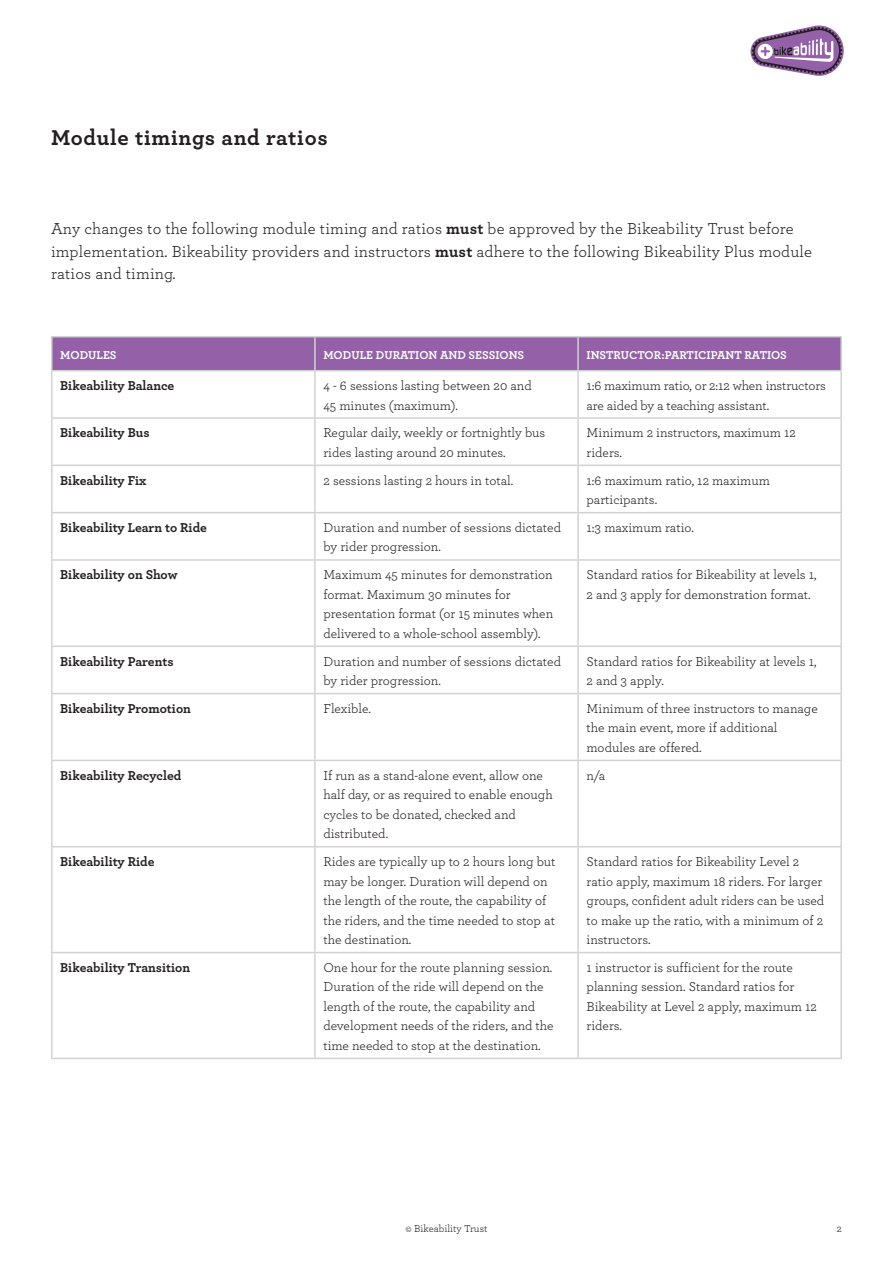
<style>
.page{position:relative;width:893px;height:1263px;background:#fff}
.page>*{position:absolute;margin:0;border:0;box-sizing:border-box;transform-origin:0 0}
.t1{font:700 22.5px "Archer";letter-spacing:.03em;color:#231f20}
.Body{font:16.5px/22.5px "Archer";letter-spacing:.01em;color:#231f20}
.Body-2{font:13.5px/19.5px "Archer";color:#231f20}
.Body-3{font:700 13.5px "Archer";color:#231f20}
.Body-4{font:700 12px "Archer";color:#fff}
.t2{font:10.5px "Archer";color:#231f20}
.s1{font-weight:700}
</style>
<div class="page">
<div style="left:53px;top:337px;width:787px;height:33px;background:#9460a8"></div>
<hr style="left:51px;top:336px;width:264px;height:1px;background:#d1d2d4">
<hr style="left:51px;top:337px;width:2px;height:33px;background:#d1d2d4">
<hr style="left:315px;top:336px;width:263px;height:1px;background:#d1d2d4">
<hr style="left:314px;top:337px;width:2px;height:33px;background:#d1d2d4">
<hr style="left:578px;top:336px;width:264px;height:1px;background:#d1d2d4">
<hr style="left:577px;top:337px;width:2px;height:33px;background:#d1d2d4">
<hr style="left:840px;top:337px;width:2px;height:33px;background:#d1d2d4">
<hr style="left:51px;top:370px;width:264px;height:1px;background:#d1d2d4">
<hr style="left:51px;top:371px;width:2px;height:46px;background:#d1d2d4">
<hr style="left:315px;top:370px;width:263px;height:1px;background:#d1d2d4">
<hr style="left:314px;top:371px;width:2px;height:46px;background:#d1d2d4">
<hr style="left:578px;top:370px;width:264px;height:1px;background:#d1d2d4">
<hr style="left:577px;top:371px;width:2px;height:46px;background:#d1d2d4">
<hr style="left:840px;top:371px;width:2px;height:46px;background:#d1d2d4">
<hr style="left:51px;top:417px;width:264px;height:2px;background:#d1d2d4">
<hr style="left:51px;top:419px;width:2px;height:46px;background:#d1d2d4">
<hr style="left:315px;top:417px;width:263px;height:2px;background:#d1d2d4">
<hr style="left:314px;top:419px;width:2px;height:46px;background:#d1d2d4">
<hr style="left:578px;top:417px;width:264px;height:2px;background:#d1d2d4">
<hr style="left:577px;top:419px;width:2px;height:46px;background:#d1d2d4">
<hr style="left:840px;top:419px;width:2px;height:46px;background:#d1d2d4">
<hr style="left:51px;top:465px;width:264px;height:1px;background:#d1d2d4">
<hr style="left:51px;top:466px;width:2px;height:46px;background:#d1d2d4">
<hr style="left:315px;top:465px;width:263px;height:1px;background:#d1d2d4">
<hr style="left:314px;top:466px;width:2px;height:46px;background:#d1d2d4">
<hr style="left:578px;top:465px;width:264px;height:1px;background:#d1d2d4">
<hr style="left:577px;top:466px;width:2px;height:46px;background:#d1d2d4">
<hr style="left:840px;top:466px;width:2px;height:46px;background:#d1d2d4">
<hr style="left:51px;top:512px;width:264px;height:1px;background:#d1d2d4">
<hr style="left:51px;top:513px;width:2px;height:46px;background:#d1d2d4">
<hr style="left:315px;top:512px;width:263px;height:1px;background:#d1d2d4">
<hr style="left:314px;top:513px;width:2px;height:46px;background:#d1d2d4">
<hr style="left:578px;top:512px;width:264px;height:1px;background:#d1d2d4">
<hr style="left:577px;top:513px;width:2px;height:46px;background:#d1d2d4">
<hr style="left:840px;top:513px;width:2px;height:46px;background:#d1d2d4">
<hr style="left:51px;top:559px;width:264px;height:2px;background:#d1d2d4">
<hr style="left:51px;top:561px;width:2px;height:84px;background:#d1d2d4">
<hr style="left:315px;top:559px;width:263px;height:2px;background:#d1d2d4">
<hr style="left:314px;top:561px;width:2px;height:84px;background:#d1d2d4">
<hr style="left:578px;top:559px;width:264px;height:2px;background:#d1d2d4">
<hr style="left:577px;top:561px;width:2px;height:84px;background:#d1d2d4">
<hr style="left:840px;top:561px;width:2px;height:84px;background:#d1d2d4">
<hr style="left:51px;top:645px;width:264px;height:2px;background:#d1d2d4">
<hr style="left:51px;top:647px;width:2px;height:46px;background:#d1d2d4">
<hr style="left:315px;top:645px;width:263px;height:2px;background:#d1d2d4">
<hr style="left:314px;top:647px;width:2px;height:46px;background:#d1d2d4">
<hr style="left:578px;top:645px;width:264px;height:2px;background:#d1d2d4">
<hr style="left:577px;top:647px;width:2px;height:46px;background:#d1d2d4">
<hr style="left:840px;top:647px;width:2px;height:46px;background:#d1d2d4">
<hr style="left:51px;top:693px;width:264px;height:1px;background:#d1d2d4">
<hr style="left:51px;top:694px;width:2px;height:66px;background:#d1d2d4">
<hr style="left:315px;top:693px;width:263px;height:1px;background:#d1d2d4">
<hr style="left:314px;top:694px;width:2px;height:66px;background:#d1d2d4">
<hr style="left:578px;top:693px;width:264px;height:1px;background:#d1d2d4">
<hr style="left:577px;top:694px;width:2px;height:66px;background:#d1d2d4">
<hr style="left:840px;top:694px;width:2px;height:66px;background:#d1d2d4">
<hr style="left:51px;top:760px;width:264px;height:1px;background:#d1d2d4">
<hr style="left:51px;top:761px;width:2px;height:85px;background:#d1d2d4">
<hr style="left:315px;top:760px;width:263px;height:1px;background:#d1d2d4">
<hr style="left:314px;top:761px;width:2px;height:85px;background:#d1d2d4">
<hr style="left:578px;top:760px;width:264px;height:1px;background:#d1d2d4">
<hr style="left:577px;top:761px;width:2px;height:85px;background:#d1d2d4">
<hr style="left:840px;top:761px;width:2px;height:85px;background:#d1d2d4">
<hr style="left:51px;top:846px;width:264px;height:1px;background:#d1d2d4">
<hr style="left:51px;top:847px;width:2px;height:105px;background:#d1d2d4">
<hr style="left:315px;top:846px;width:263px;height:1px;background:#d1d2d4">
<hr style="left:314px;top:847px;width:2px;height:105px;background:#d1d2d4">
<hr style="left:578px;top:846px;width:264px;height:1px;background:#d1d2d4">
<hr style="left:577px;top:847px;width:2px;height:105px;background:#d1d2d4">
<hr style="left:840px;top:847px;width:2px;height:105px;background:#d1d2d4">
<hr style="left:51px;top:952px;width:264px;height:1px;background:#d1d2d4">
<hr style="left:51px;top:953px;width:2px;height:104px;background:#d1d2d4">
<hr style="left:315px;top:952px;width:263px;height:1px;background:#d1d2d4">
<hr style="left:314px;top:953px;width:2px;height:104px;background:#d1d2d4">
<hr style="left:578px;top:952px;width:264px;height:1px;background:#d1d2d4">
<hr style="left:577px;top:953px;width:2px;height:104px;background:#d1d2d4">
<hr style="left:840px;top:953px;width:2px;height:104px;background:#d1d2d4">
<hr style="left:51px;top:1057px;width:264px;height:2px;background:#d1d2d4">
<hr style="left:315px;top:1057px;width:263px;height:2px;background:#d1d2d4">
<hr style="left:578px;top:1057px;width:264px;height:2px;background:#d1d2d4">
<svg style="left:750px;top:25px;width:94px;height:51px"></svg>
<h1 class="t1" style="left:51px;top:119px;width:278px">Module timings and ratios</h1>
<p class="Body" style="left:51px;top:217px;width:762px">Any changes to the following module timing and ratios <span class="s1">must</span> be approved by the Bikeability Trust before implementation. Bikeability providers and instructors <span class="s1">must</span> adhere to the following Bikeability Plus module ratios and timing.</p>
<p class="Body-4" style="left:60px;top:345px;width:58px">MODULES</p>
<p class="Body-4" style="left:323px;top:345px;width:202px">MODULE DURATION AND SESSIONS</p>
<p class="Body-4" style="left:587px;top:345px;width:202px">INSTRUCTOR:PARTICIPANT RATIOS</p>
<p class="Body-3" style="left:60px;top:375px;width:116px">Bikeability Balance</p>
<p class="Body-2" style="left:323px;top:375px;width:210px">4 - 6 sessions lasting between 20 and<br>45 minutes (maximum).</p>
<p class="Body-2" style="left:587px;top:375px;width:241px">1:6 maximum ratio, or 2:12 when instructors are aided by a teaching assistant.</p>
<p class="Body-3" style="left:60px;top:422px;width:91px">Bikeability Bus</p>
<p class="Body-2" style="left:323px;top:422px;width:223px">Regular daily, weekly or fortnightly bus rides lasting around 20 minutes.</p>
<p class="Body-2" style="left:587px;top:422px;width:211px">Minimum 2 instructors, maximum 12 riders.</p>
<p class="Body-3" style="left:60px;top:469px;width:88px">Bikeability Fix</p>
<p class="Body-2" style="left:323px;top:470px;width:191px">2 sessions lasting 2 hours in total.</p>
<p class="Body-2" style="left:587px;top:470px;width:185px">1:6 maximum ratio, 12 maximum participants.</p>
<p class="Body-3" style="left:60px;top:517px;width:148px">Bikeability Learn to Ride</p>
<p class="Body-2" style="left:323px;top:517px;width:239px">Duration and number of sessions dictated by rider progression.</p>
<p class="Body-2" style="left:587px;top:517px;width:109px">1:3 maximum ratio.</p>
<p class="Body-3" style="left:60px;top:564px;width:119px">Bikeability on Show</p>
<p class="Body-2" style="left:323px;top:564px;width:231px">Maximum 45 minutes for demonstration format. Maximum 30 minutes for presentation format (or 15 minutes when delivered to a whole-school assembly).</p>
<p class="Body-2" style="left:587px;top:564px;width:232px">Standard ratios for Bikeability at levels 1,<br>2 and 3 apply for demonstration format.</p>
<p class="Body-3" style="left:60px;top:650px;width:115px">Bikeability Parents</p>
<p class="Body-2" style="left:323px;top:651px;width:239px">Duration and number of sessions dictated by rider progression.</p>
<p class="Body-2" style="left:587px;top:651px;width:232px">Standard ratios for Bikeability at levels 1,<br>2 and 3 apply.</p>
<p class="Body-3" style="left:60px;top:698px;width:132px">Bikeability Promotion</p>
<p class="Body-2" style="left:323px;top:698px;width:49px">Flexible.</p>
<p class="Body-2" style="left:587px;top:698px;width:233px">Minimum of three instructors to manage the main event, more if additional modules are offered.</p>
<p class="Body-3" style="left:60px;top:764px;width:123px">Bikeability Recycled</p>
<p class="Body-2" style="left:323px;top:765px;width:231px">If run as a stand-alone event, allow one half day, or as required to enable enough cycles to be donated, checked and distributed.</p>
<p class="Body-2" style="left:587px;top:765px;width:20px">n/a</p>
<p class="Body-3" style="left:60px;top:851px;width:96px">Bikeability Ride</p>
<p class="Body-2" style="left:323px;top:851px;width:234px">Rides are typically up to 2 hours long but may be longer. Duration will depend on the length of the route, the capability of the riders, and the time needed to stop at the destination.</p>
<p class="Body-2" style="left:587px;top:851px;width:239px">Standard ratios for Bikeability Level 2 ratio apply, maximum 18 riders. For larger groups, confident adult riders can be used to make up the ratio, with a minimum of 2 instructors.</p>
<p class="Body-3" style="left:60px;top:957px;width:131px">Bikeability Transition</p>
<p class="Body-2" style="left:323px;top:957px;width:232px">One hour for the route planning session.<br>Duration of the ride will depend on the length of the route, the capability and development needs of the riders, and the time needed to stop at the destination.</p>
<p class="Body-2" style="left:587px;top:957px;width:232px">1 instructor is sufficient for the route planning session. Standard ratios for<br>Bikeability at Level 2 apply, maximum 12 riders.</p>
<p class="t2" style="left:405px;top:1221px;width:83px">© Bikeability Trust</p>
<p class="t2" style="left:837px;top:1221px;width:7px">2</p>
</div>
